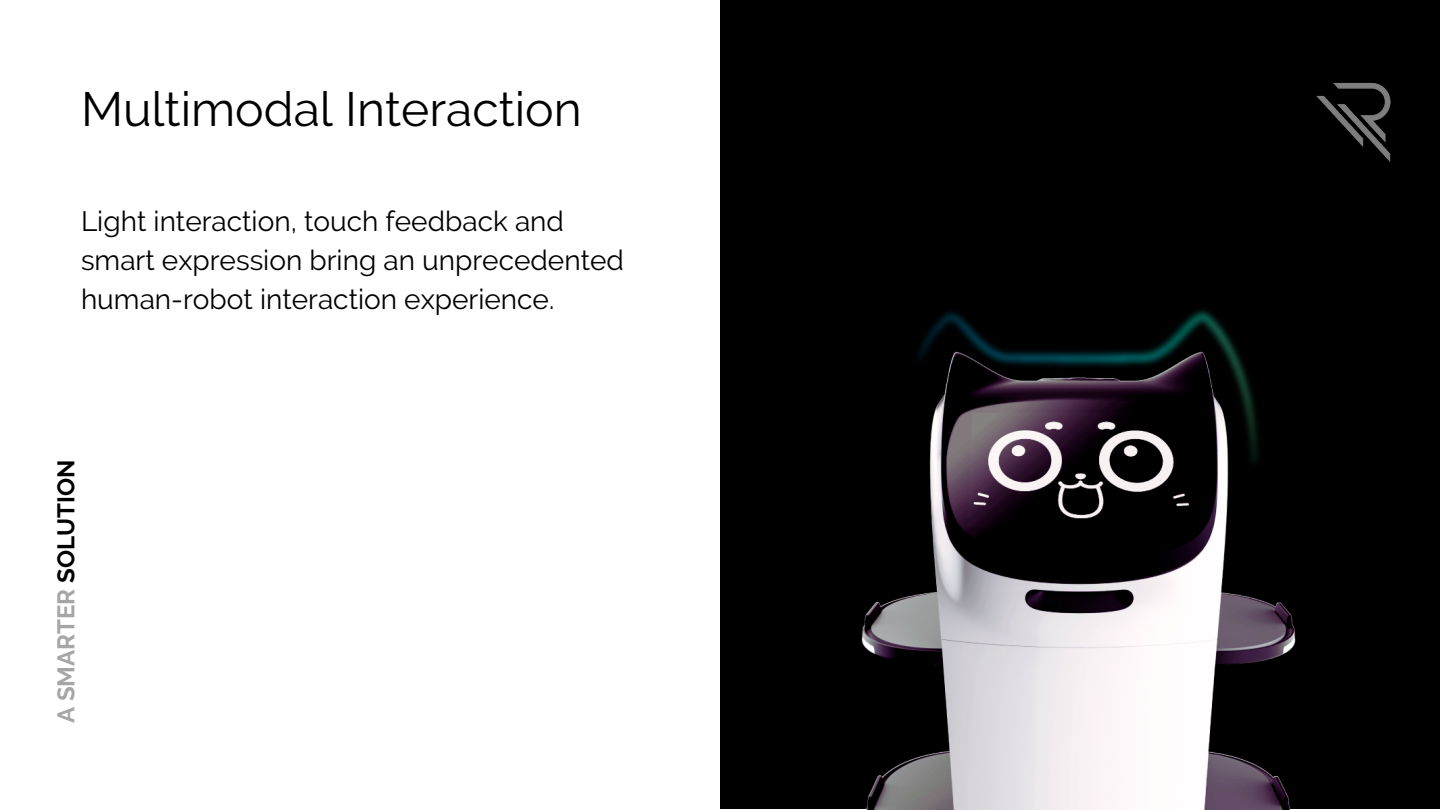
<style>
.page{position:relative;width:1440px;height:810px;background:#fff}
.page>*{position:absolute;margin:0;border:0;box-sizing:border-box;transform-origin:0 0}
.t1{font:48px "Raleway";color:#000}
.t2{font:28px/39px "Raleway";color:#000}
.t3{font:700 24px "Raleway";color:#a6a6a6}
.s1{color:#000}
</style>
<div class="page">
<div style="left:720px;top:0;width:720px;height:809px;background:#000"></div>
<img style="left:861px;top:310px;width:435px;height:500px">
<img style="left:1316px;top:82px;width:75px;height:80px">
<h1 class="t1" style="left:81px;top:81px;width:502px">Multimodal Interaction</h1>
<p class="t2" style="left:81px;top:202px;width:544px">Light interaction, touch feedback and smart expression bring an unprecedented human-robot interaction experience.</p>
<p class="t3" style="left:52px;top:723px;width:265px;rotate:-90deg">A SMARTER <span class="s1">SOLUTION</span></p>
</div>
